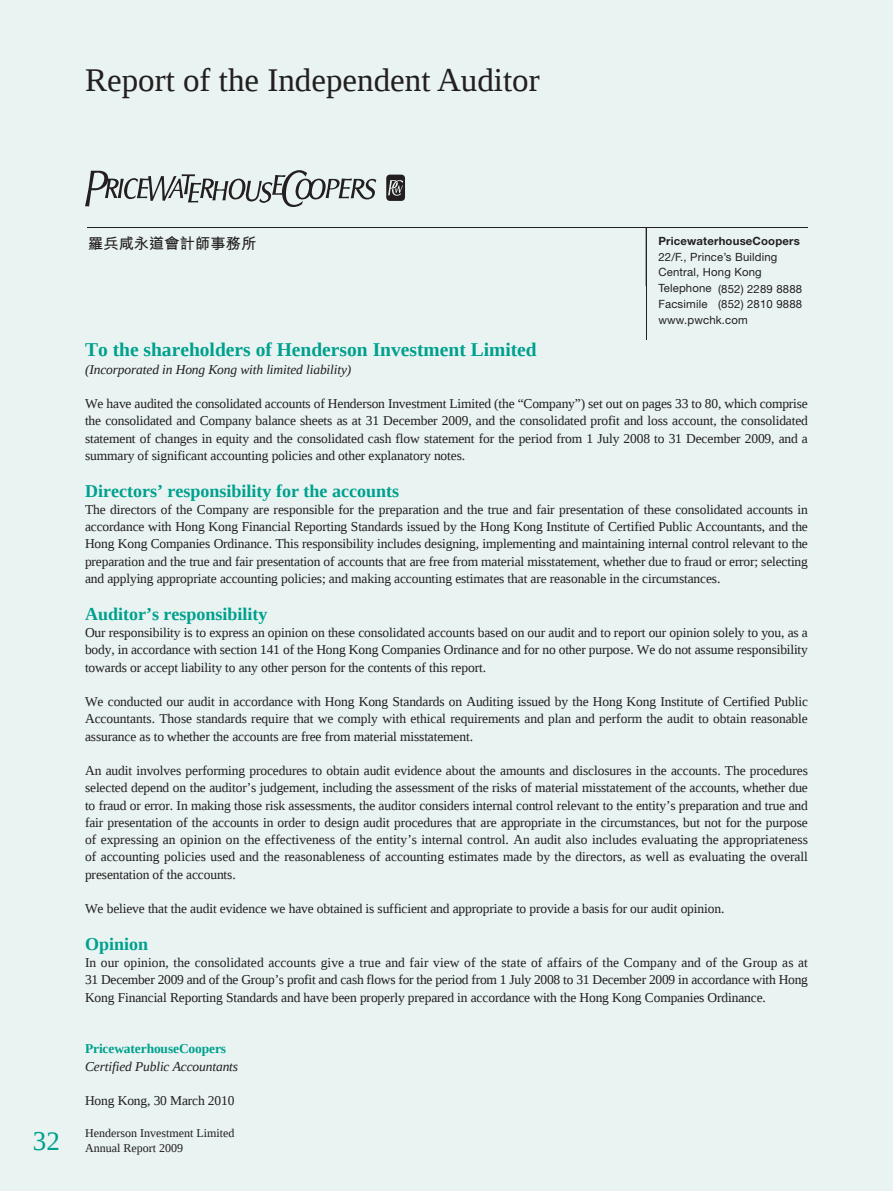
<style>
.page{position:relative;width:893px;height:1191px;background:#fff}
.page>*{position:absolute;margin:0;border:0;box-sizing:border-box;transform-origin:0 0}
.t1{font:33px "Liberation Serif";color:#231f20}
.t2{font:27px "Liberation Serif";color:#00a08e}
.t3{font:700 19.5px "Liberation Serif";color:#00a08e}
.t4{font:700 18px "Liberation Serif";color:#00a08e}
.t5{font:15.15px "M Hei HK Bold B5 pc H";letter-spacing:.01em;color:#231f20}
.t6{font:13.5px/17.2px "Liberation Serif";letter-spacing:-.01em;color:#231f20;text-align:justify}
.t7{font:italic 13.5px/17.2px "Liberation Serif";letter-spacing:-.01em;color:#231f20}
.t8{font:12px "Liberation Serif";color:#231f20}
.t9{font:11.4px/15.8px "Helvetica Neue";letter-spacing:.015em;color:#231f20}
.s1{font-weight:700}
.s2{font-weight:700;font-style:normal;color:#00a08e}
</style>
<div class="page">
<div style="left:0;top:0;width:893px;height:1190px;background:#e9f4f2"></div>
<svg style="left:85px;top:170px;width:291px;height:37px"></svg>
<svg style="left:386px;top:175px;width:19px;height:26px"></svg>
<hr style="left:88px;top:227px;width:720px;height:1px;background:#231f20">
<hr style="left:646px;top:227px;width:1px;height:112px;background:#231f20">
<p class="t1" style="left:85px;top:62px;width:456px">Report of the Independent Auditor</p>
<p class="t5" style="left:88px;top:238px;width:170px">羅兵咸永道會計師事務所</p>
<p class="t9" style="left:658px;top:234px;width:143px"><span class="s1">PricewaterhouseCoopers<br></span>22/F., Prince’s Building<br>Central, Hong Kong<br>Telephone<br>Facsimile<br>www.pwchk.com</p>
<p class="t9" style="left:718px;top:282px;width:86px">(852) 2289 8888 (852) 2810 9888</p>
<p class="t3" style="left:85px;top:339px;width:453px">To the shareholders of Henderson Investment Limited</p>
<p class="t7" style="left:85px;top:360px;width:268px">(Incorporated in Hong Kong with limited liability)</p>
<p class="t6" style="left:85px;top:395px;width:724px">We have audited the consolidated accounts of Henderson Investment Limited (the “Company”) set out on pages 33 to 80, which comprise the consolidated and Company balance sheets as at 31 December 2009, and the consolidated profit and loss account, the consolidated statement of changes in equity and the consolidated cash flow statement for the period from 1 July 2008 to 31 December 2009, and a summary of significant accounting policies and other explanatory notes.</p>
<p class="t4" style="left:85px;top:481px;width:315px">Directors’ responsibility for the accounts</p>
<p class="t6" style="left:85px;top:501px;width:724px">The directors of the Company are responsible for the preparation and the true and fair presentation of these consolidated accounts in accordance with Hong Kong Financial Reporting Standards issued by the Hong Kong Institute of Certified Public Accountants, and the Hong Kong Companies Ordinance. This responsibility includes designing, implementing and maintaining internal control relevant to the preparation and the true and fair presentation of accounts that are free from material misstatement, whether due to fraud or error; selecting and applying appropriate accounting policies; and making accounting estimates that are reasonable in the circumstances.</p>
<p class="t4" style="left:85px;top:604px;width:184px">Auditor’s responsibility</p>
<p class="t6" style="left:85px;top:624px;width:724px">Our responsibility is to express an opinion on these consolidated accounts based on our audit and to report our opinion solely to you, as a body, in accordance with section 141 of the Hong Kong Companies Ordinance and for no other purpose. We do not assume responsibility towards or accept liability to any other person for the contents of this report.</p>
<p class="t6" style="left:85px;top:693px;width:724px">We conducted our audit in accordance with Hong Kong Standards on Auditing issued by the Hong Kong Institute of Certified Public Accountants. Those standards require that we comply with ethical requirements and plan and perform the audit to obtain reasonable assurance as to whether the accounts are free from material misstatement.</p>
<p class="t6" style="left:85px;top:762px;width:724px">An audit involves performing procedures to obtain audit evidence about the amounts and disclosures in the accounts. The procedures selected depend on the auditor’s judgement, including the assessment of the risks of material misstatement of the accounts, whether due to fraud or error. In making those risk assessments, the auditor considers internal control relevant to the entity’s preparation and true and fair presentation of the accounts in order to design audit procedures that are appropriate in the circumstances, but not for the purpose of expressing an opinion on the effectiveness of the entity’s internal control. An audit also includes evaluating the appropriateness of accounting policies used and the reasonableness of accounting estimates made by the directors, as well as evaluating the overall presentation of the accounts.</p>
<p class="t6" style="left:85px;top:900px;width:641px">We believe that the audit evidence we have obtained is sufficient and appropriate to provide a basis for our audit opinion.</p>
<p class="t4" style="left:85px;top:934px;width:65px">Opinion</p>
<p class="t6" style="left:85px;top:954px;width:724px">In our opinion, the consolidated accounts give a true and fair view of the state of affairs of the Company and of the Group as at 31 December 2009 and of the Group’s profit and cash flows for the period from 1 July 2008 to 31 December 2009 in accordance with Hong Kong Financial Reporting Standards and have been properly prepared in accordance with the Hong Kong Companies Ordinance.</p>
<p class="t7" style="left:85px;top:1040px;width:155px"><span class="s2">PricewaterhouseCoopers<br></span>Certified Public Accountants</p>
<p class="t6" style="left:85px;top:1092px;width:151px">Hong Kong, 30 March 2010</p>
<p class="t8" style="left:85px;top:1126px;width:151px">Henderson Investment Limited</p>
<p class="t2" style="left:33px;top:1125px;width:28px">32</p>
<p class="t8" style="left:85px;top:1140px;width:99px">Annual Report 2009</p>
</div>
